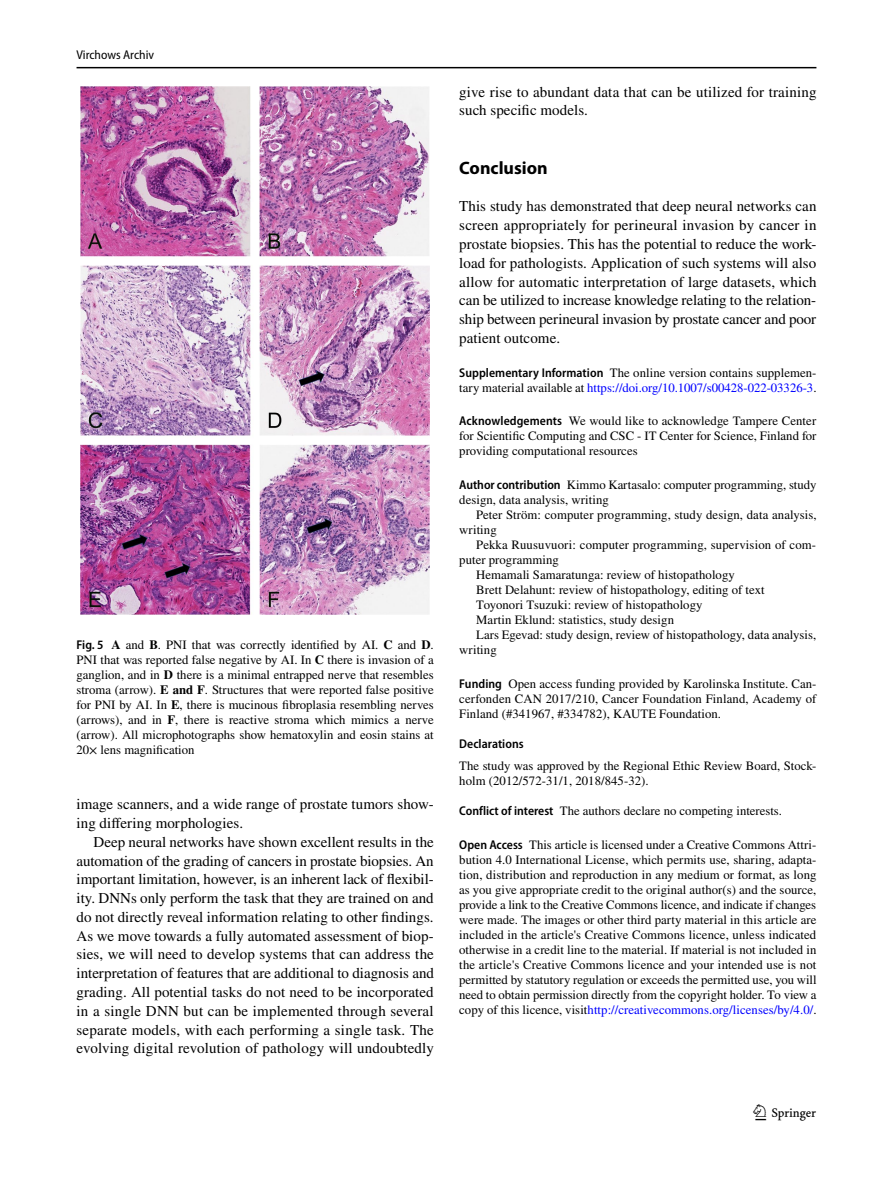
<style>
.page{position:relative;width:893px;height:1187px;background:#fff}
.page>*{position:absolute;margin:0;border:0;box-sizing:border-box;transform-origin:0 0}
.t1{font:22.5px "Springnew Regular 3";color:#000}
.t2{font:700 18px "Myriad Pro";color:#000}
.t3{font:15px/18.8px "STIX";letter-spacing:.005em;color:#000}
.t4{font:12.75px/15px "STIX";letter-spacing:.005em;color:#000}
.t5{font:semi-condensed 12.75px "Myriad Pro";color:#000}
.t6{font:600 semi-condensed 12.75px "Myriad Pro";letter-spacing:.005em;color:#000}
.s1{font-family:"Myriad Pro";font-weight:600;font-stretch:semi-condensed}
.s2{font-weight:700}
.s3{color:#00f}
</style>
<div class="page">
<hr style="left:77px;top:67px;width:739px;height:1px;background:#000">
<img style="left:81px;top:87px;width:348px;height:527px">
<p class="t5" style="left:77px;top:48px;width:79px">Virchows Archiv</p>
<p class="t4" style="left:77px;top:638px;width:359px;text-align:justify"><span class="s1">Fig. 5</span> <span class="s2">A</span> and <span class="s2">B</span>. PNI that was correctly identified by AI. <span class="s2">C</span> and <span class="s2">D</span>.<br>PNI that was reported false negative by AI. In <span class="s2">C</span> there is invasion of a ganglion, and in <span class="s2">D</span> there is a minimal entrapped nerve that resembles stroma (arrow). <span class="s2">E and F</span>. Structures that were reported false positive for PNI by AI. In <span class="s2">E</span>, there is mucinous fibroplasia resembling nerves (arrows), and in <span class="s2">F</span>, there is reactive stroma which mimics a nerve (arrow). All microphotographs show hematoxylin and eosin stains at 20× lens magnification</p>
<p class="t3" style="left:77px;top:796px;width:359px">image scanners, and a wide range of prostate tumors show&shy;ing differing morphologies.</p>
<p class="t3" style="left:77px;top:833px;width:359px;text-align:justify;text-indent:17px">Deep neural networks have shown excellent results in the automation of the grading of cancers in prostate biopsies. An important limitation, however, is an inherent lack of flexibil&shy;ity. DNNs only perform the task that they are trained on and do not directly reveal information relating to other findings.<br>As we move towards a fully automated assessment of biop&shy;sies, we will need to develop systems that can address the interpretation of features that are additional to diagnosis and grading. All potential tasks do not need to be incorporated in a single DNN but can be implemented through several separate models, with each performing a single task. The evolving digital revolution of pathology will undoubtedly</p>
<p class="t3" style="left:459px;top:83px;width:359px">give rise to abundant data that can be utilized for training such specific models.</p>
<h2 class="t2" style="left:459px;top:156px;width:90px">Conclusion</h2>
<p class="t3" style="left:459px;top:198px;width:359px;text-align:justify">This study has demonstrated that deep neural networks can screen appropriately for perineural invasion by cancer in prostate biopsies. This has the potential to reduce the work&shy;load for pathologists. Application of such systems will also allow for automatic interpretation of large datasets, which can be utilized to increase knowledge relating to the relation&shy;ship between perineural invasion by prostate cancer and poor patient outcome.</p>
<p class="t4" style="left:459px;top:365px;width:359px"><span class="s1">Supplementary Information</span> The online version contains supplemen&shy;tary material available at <span class="s3">https://doi.org/10.1007/s00428-022-03326-3</span>.</p>
<p class="t4" style="left:459px;top:414px;width:359px;text-align:justify"><span class="s1">Acknowledgements</span> We would like to acknowledge Tampere Center for Scientific Computing and CSC - IT Center for Science, Finland for providing computational resources</p>
<p class="t4" style="left:459px;top:478px;width:359px"><span class="s1">Author contribution</span> Kimmo Kartasalo: computer programming, study design, data analysis, writing</p>
<p class="t4" style="left:459px;top:508px;width:359px;text-indent:17px">Peter Ström: computer programming, study design, data analysis, writing</p>
<p class="t4" style="left:476px;top:538px;width:341px">Pekka Ruusuvuori: computer programming, supervision of com-</p>
<p class="t4" style="left:459px;top:553px;width:101px">puter programming</p>
<p class="t4" style="left:476px;top:568px;width:260px">Hemamali Samaratunga: review of histopathology</p>
<p class="t4" style="left:476px;top:583px;width:290px">Brett Delahunt: review of histopathology, editing of text</p>
<p class="t4" style="left:476px;top:598px;width:228px">Toyonori Tsuzuki: review of histopathology</p>
<p class="t4" style="left:476px;top:613px;width:199px">Martin Eklund: statistics, study design</p>
<p class="t4" style="left:476px;top:628px;width:341px">Lars Egevad: study design, review of histopathology, data analysis,</p>
<p class="t4" style="left:459px;top:643px;width:39px">writing</p>
<p class="t4" style="left:459px;top:676px;width:359px;text-align:justify"><span class="s1">Funding</span> Open access funding provided by Karolinska Institute. Can&shy;cerfonden CAN 2017/210, Cancer Foundation Finland, Academy of Finland (#341967, #334782), KAUTE Foundation.</p>
<p class="t6" style="left:459px;top:736px;width:66px">Declarations</p>
<p class="t4" style="left:459px;top:759px;width:359px">The study was approved by the Regional Ethic Review Board, Stock&shy;holm (2012/572-31/1, 2018/845-32).</p>
<p class="t4" style="left:459px;top:804px;width:324px"><span class="s1">Conflict of interest</span> The authors declare no competing interests.</p>
<p class="t4" style="left:459px;top:838px;width:359px;text-align:justify"><span class="s1">Open Access</span> This article is licensed under a Creative Commons Attri&shy;bution 4.0 International License, which permits use, sharing, adapta&shy;tion, distribution and reproduction in any medium or format, as long as you give appropriate credit to the original author(s) and the source, provide a link to the Creative Commons licence, and indicate if changes were made. The images or other third party material in this article are included in the article's Creative Commons licence, unless indicated otherwise in a credit line to the material. If material is not included in the article's Creative Commons licence and your intended use is not permitted by statutory regulation or exceeds the permitted use, you will need to obtain permission directly from the copyright holder. To view a copy of this licence, visit<span class="s3">http://creativecommons.org/licenses/by/4.0/</span>.</p>
<h1 class="t1" style="left:755px;top:1104px;width:62px">1 3</h1>
</div>
